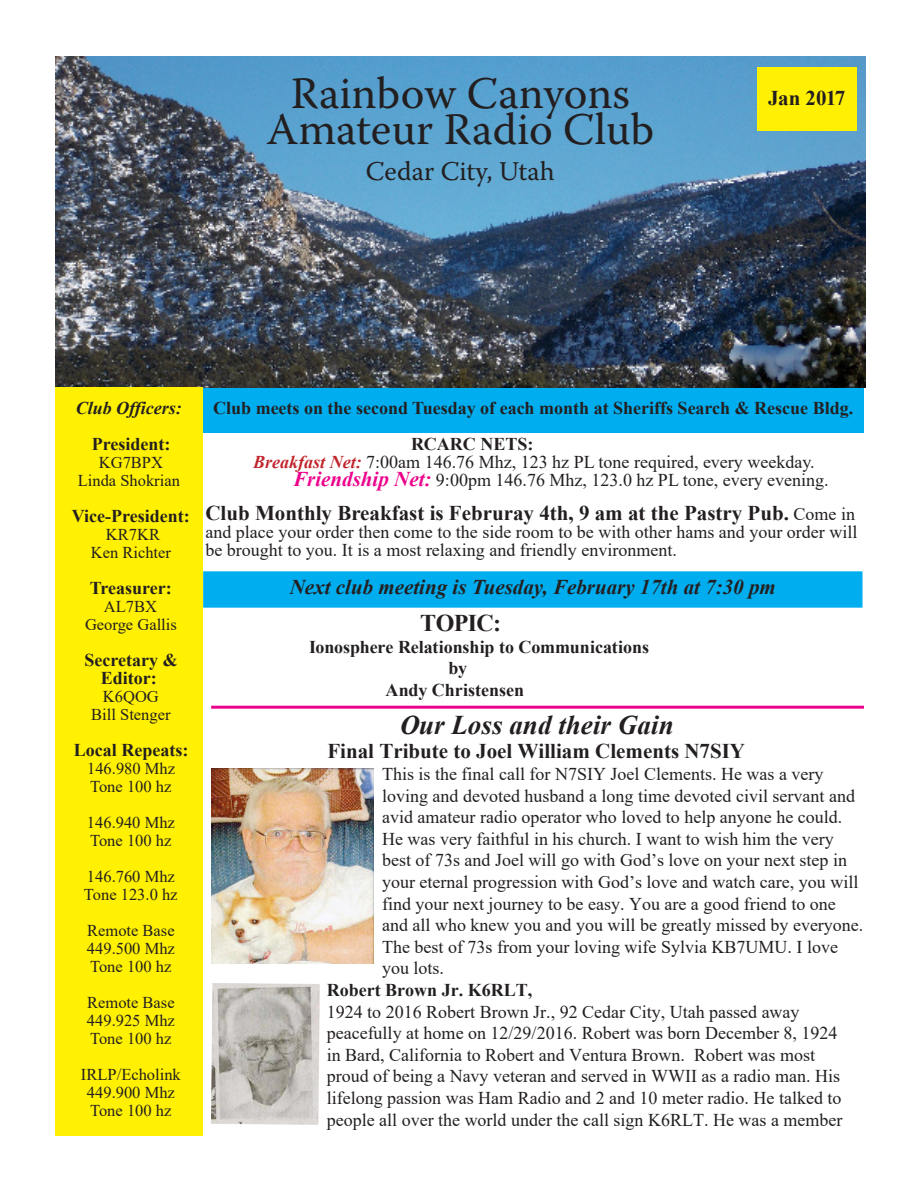
<style>
.page{position:relative;width:918px;height:1188px;background:#fff}
.page>*{position:absolute;margin:0;border:0;box-sizing:border-box;transform-origin:0 0}
.t1{font:45px "Warnock Pro";color:#231f20}
.t2{font:italic 700 27px "Times New Roman";letter-spacing:.005em;color:#231f20}
.t3{font:27px "Warnock Pro";color:#231f20}
.t4{font:700 24px "Times New Roman";letter-spacing:-.025em;color:#231f20}
.t5{font:700 21px "Times New Roman";color:#231f20}
.t6{font:italic 700 21px "Times New Roman";color:#231f20}
.t7{font:18px/21.6px "Times New Roman";color:#231f20}
.t8{font:700 18px "Times New Roman";color:#231f20}
.t9{font:italic 700 18px "Times New Roman";color:#231f20}
.t10{font:16.5px "Times New Roman";color:#231f20}
.s1{font-weight:700;font-style:italic;color:#c0262d}
.s2{font-weight:700;font-style:italic;font-size:21px;color:#ed028c}
.s3{font-weight:400;font-size:18px}
</style>
<div class="page">
<img style="left:55px;top:56px;width:810px;height:332px">
<div style="left:202px;top:389px;width:662px;height:44px;background:#00adef"></div>
<div style="left:55px;top:388px;width:148px;height:748px;background:#fff101"></div>
<div style="left:204px;top:572px;width:658px;height:35px;background:#00adef"></div>
<div style="left:203px;top:571px;width:659px;height:37px;border:2px solid #00adef"></div>
<div style="left:757px;top:68px;width:99px;height:63px;background:#fff101"></div>
<img style="left:212px;top:768px;width:162px;height:195px">
<img style="left:212px;top:984px;width:108px;height:141px">
<hr style="left:211px;top:706px;width:653px;height:3px;background:#ed028c">
<p class="t1" style="left:291px;top:66px;width:341px">Rainbow Canyons</p>
<p class="t1" style="left:266px;top:102px;width:389px">Amateur Radio Club</p>
<p class="t3" style="left:366px;top:155px;width:190px">Cedar City, Utah</p>
<p class="t5" style="left:768px;top:83px;width:79px">Jan 2017</p>
<p class="t9" style="left:76px;top:395px;width:108px">Club Officers:</p>
<p class="t8" style="left:213px;top:395px;width:642px">Club meets on the second Tuesday of each month at Sheriffs Search &amp; Rescue Bldg.</p>
<p class="t8" style="left:92px;top:431px;width:80px">President:</p>
<p class="t10" style="left:99px;top:451px;width:66px">KG7BPX</p>
<p class="t10" style="left:78px;top:469px;width:104px">Linda Shokrian</p>
<p class="t8" style="left:72px;top:503px;width:119px">Vice-President:</p>
<p class="t10" style="left:106px;top:523px;width:56px">KR7KR</p>
<p class="t10" style="left:91px;top:541px;width:82px">Ken Richter</p>
<p class="t8" style="left:90px;top:575px;width:83px">Treasurer:</p>
<p class="t10" style="left:104px;top:595px;width:55px">AL7BX</p>
<p class="t10" style="left:85px;top:613px;width:93px">George Gallis</p>
<p class="t8" style="left:85px;top:647px;width:95px">Secretary &amp;</p>
<p class="t8" style="left:101px;top:665px;width:57px">Editor:</p>
<p class="t10" style="left:103px;top:685px;width:57px">K6QOG</p>
<p class="t10" style="left:91px;top:703px;width:81px">Bill Stenger</p>
<p class="t8" style="left:74px;top:737px;width:116px">Local Repeats:</p>
<p class="t10" style="left:87px;top:757px;width:89px">146.980 Mhz</p>
<p class="t10" style="left:90px;top:775px;width:83px">Tone 100 hz</p>
<p class="t10" style="left:87px;top:811px;width:89px">146.940 Mhz</p>
<p class="t10" style="left:90px;top:829px;width:83px">Tone 100 hz</p>
<p class="t10" style="left:87px;top:865px;width:89px">146.760 Mhz</p>
<p class="t10" style="left:84px;top:883px;width:95px">Tone 123.0 hz</p>
<p class="t10" style="left:87px;top:919px;width:89px">Remote Base</p>
<p class="t10" style="left:87px;top:937px;width:89px">449.500 Mhz</p>
<p class="t10" style="left:90px;top:955px;width:83px">Tone 100 hz</p>
<p class="t10" style="left:87px;top:991px;width:89px">Remote Base</p>
<p class="t10" style="left:87px;top:1009px;width:89px">449.925 Mhz</p>
<p class="t10" style="left:90px;top:1027px;width:83px">Tone 100 hz</p>
<p class="t10" style="left:81px;top:1063px;width:101px">IRLP/Echolink</p>
<p class="t10" style="left:87px;top:1081px;width:89px">449.900 Mhz</p>
<p class="t10" style="left:90px;top:1099px;width:83px">Tone 100 hz</p>
<p class="t8" style="left:411px;top:431px;width:124px">RCARC NETS:</p>
<p class="t7" style="left:253px;top:451px;width:563px"><span class="s1">Breakfast Net:</span> 7:00am 146.76 Mhz, 123 hz PL tone required, every weekday.</p>
<p class="t7" style="left:293px;top:469px;width:537px"><span class="s2">Friendship Net:</span> 9:00pm 146.76 Mhz, 123.0 hz PL tone, every evening.</p>
<p class="t5" style="left:206px;top:498px;width:651px">Club Monthly Breakfast is Februray 4th, 9 am at the Pastry Pub. <span class="s3">Come in</span></p>
<p class="t7" style="left:206px;top:523px;width:653px;line-height:18px">and place your order then come to the side room to be with other hams and your order will be brought to you. It is a most relaxing and friendly environment.</p>
<p class="t6" style="left:290px;top:572px;width:488px">Next club meeting is Tuesday, February 17th at 7:30 pm</p>
<p class="t4" style="left:420px;top:606px;width:83px">TOPIC:</p>
<p class="t8" style="left:309px;top:634px;width:342px">Ionosphere Relationship to Communications</p>
<p class="t8" style="left:448px;top:655px;width:20px">by</p>
<p class="t8" style="left:386px;top:677px;width:140px">Andy Christensen</p>
<p class="t2" style="left:400px;top:706px;width:275px">Our Loss and their Gain</p>
<p class="t5" style="left:327px;top:736px;width:419px">Final Tribute to Joel William Clements N7SIY</p>
<p class="t7" style="left:382px;top:763px;width:483px">This is the final call for N7SIY Joel Clements. He was a very loving and devoted husband a long time devoted civil servant and avid amateur radio operator who loved to help anyone he could.<br>He was very faithful in his church. I want to wish him the very best of 73s and Joel will go with God’s love on your next step in your eternal progression with God’s love and watch care, you will find your next journey to be easy. You are a good friend to one and all who knew you and you will be greatly missed by everyone.<br>The best of 73s from your loving wife Sylvia KB7UMU. I love you lots.</p>
<p class="t8" style="left:327px;top:977px;width:207px">Robert Brown Jr. K6RLT,</p>
<p class="t7" style="left:327px;top:1000px;width:517px">1924 to 2016 Robert Brown Jr., 92 Cedar City, Utah passed away peacefully at home on 12/29/2016. Robert was born December 8, 1924 in Bard, California to Robert and Ventura Brown. Robert was most proud of being a Navy veteran and served in WWII as a radio man. His lifelong passion was Ham Radio and 2 and 10 meter radio. He talked to people all over the world under the call sign K6RLT. He was a member</p>
</div>
